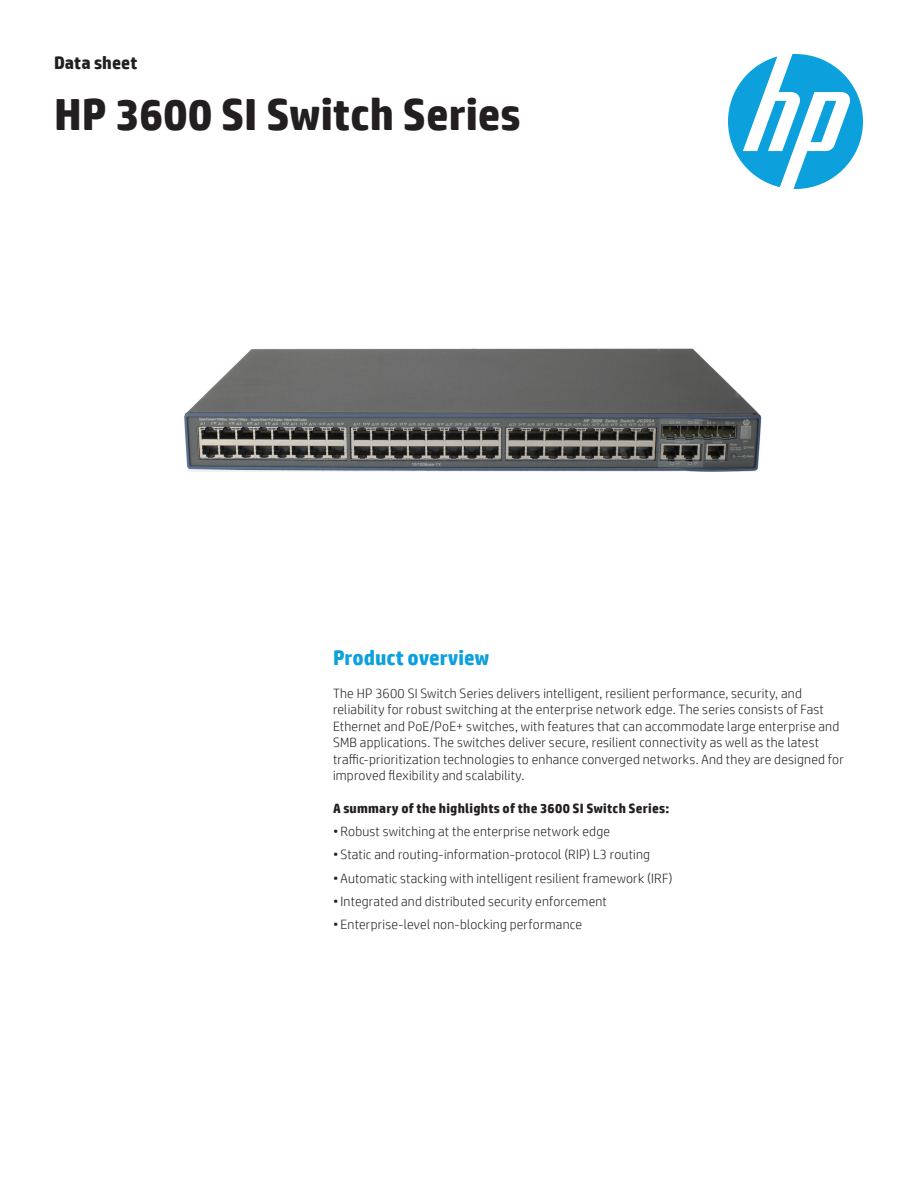
<style>
.page{position:relative;width:918px;height:1188px;background:#fff}
.page>*{position:absolute;margin:0;border:0;box-sizing:border-box;transform-origin:0 0}
.t1{font:700 45px "HP Simplified";color:#231f20}
.t2{font:700 21px "HP Simplified";letter-spacing:-.005em;color:#0ca0dd}
.t3{font:700 18px "HP Simplified";color:#231f20}
.t4{font:300 13.5px/16.5px "HP Simplified";letter-spacing:.015em;color:#231f20}
.t5{font:700 13.5px "HP Simplified";letter-spacing:.015em;color:#231f20}
</style>
<div class="page">
<svg style="left:728px;top:54px;width:135px;height:135px"></svg>
<img style="left:184px;top:348px;width:578px;height:124px">
<h3 class="t3" style="left:54px;top:52px;width:85px">Data sheet</h3>
<h1 class="t1" style="left:54px;top:88px;width:468px">HP 3600 SI Switch Series</h1>
<h2 class="t2" style="left:333px;top:645px;width:158px">Product overview</h2>
<p class="t4" style="left:333px;top:685px;width:512px">The HP 3600 SI Switch Series delivers intelligent, resilient performance, security, and reliability for robust switching at the enterprise network edge. The series consists of Fast Ethernet and PoE/PoE+ switches, with features that can accommodate large enterprise and SMB applications. The switches deliver secure, resilient connectivity as well as the latest traffic-prioritization technologies to enhance converged networks. And they are designed for improved flexibility and scalability.</p>
<p class="t5" style="left:333px;top:800px;width:338px">A summary of the highlights of the 3600 SI Switch Series:</p>
<p class="t4" style="left:333px;top:823px;width:278px">• Robust switching at the enterprise network edge</p>
<p class="t4" style="left:333px;top:846px;width:319px">• Static and routing-information-protocol (RIP) L3 routing</p>
<p class="t4" style="left:333px;top:870px;width:341px">• Automatic stacking with intelligent resilient framework (IRF)</p>
<p class="t4" style="left:333px;top:893px;width:275px">•Integrated and distributed security enforcement</p>
<p class="t4" style="left:333px;top:916px;width:251px">• Enterprise-level non-blocking performance</p>
</div>
